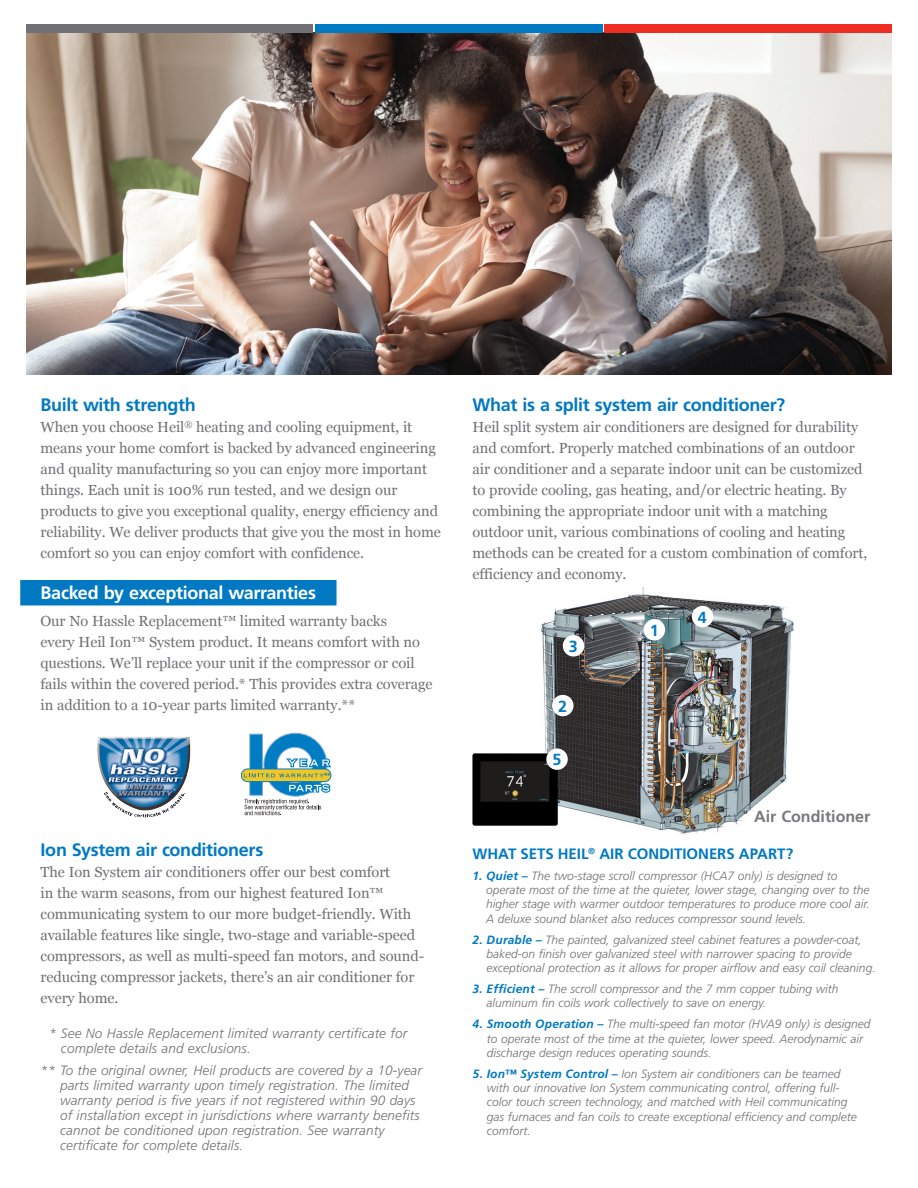
<style>
.page{position:relative;width:918px;height:1188px;background:#fff}
.page>*{position:absolute;margin:0;border:0;box-sizing:border-box;transform-origin:0 0}
.H-Blue_headline{font:700 18px "Frutiger LT Std";letter-spacing:-.015em;color:#0079c2}
.H-White_header_with{font:700 18px "Frutiger LT Std";letter-spacing:-.02em;color:#fff}
.t1{font:700 16.05px "Frutiger LT Std";color:#76787b}
.t2{font:700 16.05px "Frutiger LT Std";color:#0079c2}
.H-Indent_blue_headli{font:700 15px "Frutiger LT Std";letter-spacing:-.005em;color:#0079c2}
.H-Body_copy{font:14.7px/21px "Georgia";letter-spacing:-.005em;color:#717074}
.H-Disclaimer-grey_it{font:italic 300 13.5px/15px "Frutiger LT Std";letter-spacing:.01em;color:#717074}
.H-Numbered_list{font:italic 300 12px/14.2px "Frutiger LT Std";color:#717074}
.t3{font:700 7.65px "Myriad Pro";color:#007cc2;scale:.9 1}
.s1{font-weight:700;color:#0079c2}
</style>
<div class="page">
<img style="left:26px;top:33px;width:865px;height:342px">
<div style="left:26px;top:25px;width:287px;height:8px;background:#717074"></div>
<div style="left:315px;top:25px;width:287px;height:8px;background:#0079c2"></div>
<div style="left:604px;top:25px;width:287px;height:8px;background:#ee2e22"></div>
<div style="left:20px;top:580px;width:317px;height:25px;background:#0079c2"></div>
<img style="left:541px;top:587px;width:254px;height:248px">
<div style="left:692px;top:606px;width:21px;height:21px;background:#fff;border-radius:50%"></div>
<div style="left:644px;top:619px;width:21px;height:21px;background:#fff;border-radius:50%"></div>
<div style="left:563px;top:635px;width:21px;height:22px;background:#fff;border-radius:50%"></div>
<div style="left:552px;top:695px;width:22px;height:21px;background:#fff;border-radius:50%"></div>
<img style="left:472px;top:753px;width:86px;height:73px">
<div style="left:546px;top:748px;width:22px;height:22px;background:#fff;border-radius:50%"></div>
<img style="left:97px;top:736px;width:94px;height:82px">
<div style="left:241px;top:769px;width:90px;height:13px;border:1px solid #007cc2;border-radius:6px"></div>
<svg style="left:244px;top:733px;width:87px;height:83px"></svg>
<p class="H-Blue_headline" style="left:40px;top:394px;width:157px">Built with strength</p>
<p class="H-Body_copy" style="left:40px;top:416px;width:402px">When you choose Heil<sup>®</sup> heating and cooling equipment, it means your home comfort is backed by advanced engineering and quality manufacturing so you can enjoy more important things. Each unit is 100% run tested, and we design our products to give you exceptional quality, energy efficiency and reliability. We deliver products that give you the most in home comfort so you can enjoy comfort with confidence.</p>
<p class="H-White_header_with" style="left:40px;top:582px;width:277px">Backed by exceptional warranties</p>
<p class="H-Body_copy" style="left:40px;top:610px;width:394px">Our No Hassle Replacement™ limited warranty backs<br>every Heil Ion™ System product. It means comfort with no questions. We’ll replace your unit if the compressor or coil fails within the covered period.* This provides extra coverage in addition to a 10-year parts limited warranty.**</p>
<p class="t3" style="left:324px;top:770px;width:9px">**</p>
<p class="H-Blue_headline" style="left:40px;top:839px;width:225px">Ion System air conditioners</p>
<p class="H-Body_copy" style="left:40px;top:861px;width:385px">The Ion System air conditioners offer our best comfort<br>in the warm seasons, from our highest featured Ion™ communicating system to our more budget-friendly. With available features like single, two-stage and variable-speed compressors, as well as multi-speed fan motors, and sound&shy;reducing compressor jackets, there’s an air conditioner for every home.</p>
<p class="H-Disclaimer-grey_it" style="left:61px;top:1026px;width:348px;text-indent:-12px">* See No Hassle Replacement limited warranty certificate for complete details and exclusions.</p>
<p class="H-Disclaimer-grey_it" style="left:60px;top:1063px;width:363px;text-indent:-20px">** To the original owner, Heil products are covered by a 10-year parts limited warranty upon timely registration. The limited warranty period is five years if not registered within 90 days of installation except in jurisdictions where warranty benefits cannot be conditioned upon registration. See warranty certificate for complete details.</p>
<p class="H-Blue_headline" style="left:472px;top:394px;width:314px">What is a split system air conditioner?</p>
<p class="H-Body_copy" style="left:472px;top:416px;width:396px">Heil split system air conditioners are designed for durability and comfort. Properly matched combinations of an outdoor air conditioner and a separate indoor unit can be customized to provide cooling, gas heating, and/or electric heating. By combining the appropriate indoor unit with a matching outdoor unit, various combinations of cooling and heating methods can be created for a custom combination of comfort, efficiency and economy.</p>
<p class="t2" style="left:569px;top:637px;width:10px">3</p>
<p class="t2" style="left:558px;top:697px;width:10px">2</p>
<p class="t2" style="left:552px;top:750px;width:10px">5</p>
<p class="t2" style="left:650px;top:621px;width:10px">1</p>
<p class="t2" style="left:698px;top:608px;width:10px">4</p>
<p class="t1" style="left:754px;top:807px;width:118px">Air Conditioner</p>
<p class="H-Indent_blue_headli" style="left:472px;top:845px;width:322px">WHAT SETS HEIL<sup>®</sup> AIR CONDITIONERS APART?</p>
<p class="H-Numbered_list" style="left:486px;top:869px;width:385px;text-indent:-14px"><span class="s1">1. Quiet –</span> The two-stage scroll compressor (HCA7 only) is designed to operate most of the time at the quieter, lower stage, changing over to the higher stage with warmer outdoor temperatures to produce more cool air.<br>A deluxe sound blanket also reduces compressor sound levels.</p>
<p class="H-Numbered_list" style="left:487px;top:933px;width:391px;text-indent:-14px"><span class="s1">2. Durable –</span> The painted, galvanized steel cabinet features a powder-coat, baked-on finish over galvanized steel with narrower spacing to provide exceptional protection as it allows for proper airflow and easy coil cleaning.</p>
<p class="H-Numbered_list" style="left:487px;top:982px;width:353px;text-indent:-14px"><span class="s1">3. Efficient –</span> The scroll compressor and the 7 mm copper tubing with aluminum fin coils work collectively to save on energy.</p>
<p class="H-Numbered_list" style="left:487px;top:1017px;width:385px;text-indent:-14px"><span class="s1">4. Smooth Operation –</span> The multi-speed fan motor (HVA9 only) is designed to operate most of the time at the quieter, lower speed. Aerodynamic air discharge design reduces operating sounds.</p>
<p class="H-Numbered_list" style="left:487px;top:1067px;width:372px;text-indent:-14px"><span class="s1">5. Ion™ System Control –</span> Ion System air conditioners can be teamed with our innovative Ion System communicating control, offering full&shy;color touch screen technology, and matched with Heil communicating gas furnaces and fan coils to create exceptional efficiency and complete comfort.</p>
</div>
